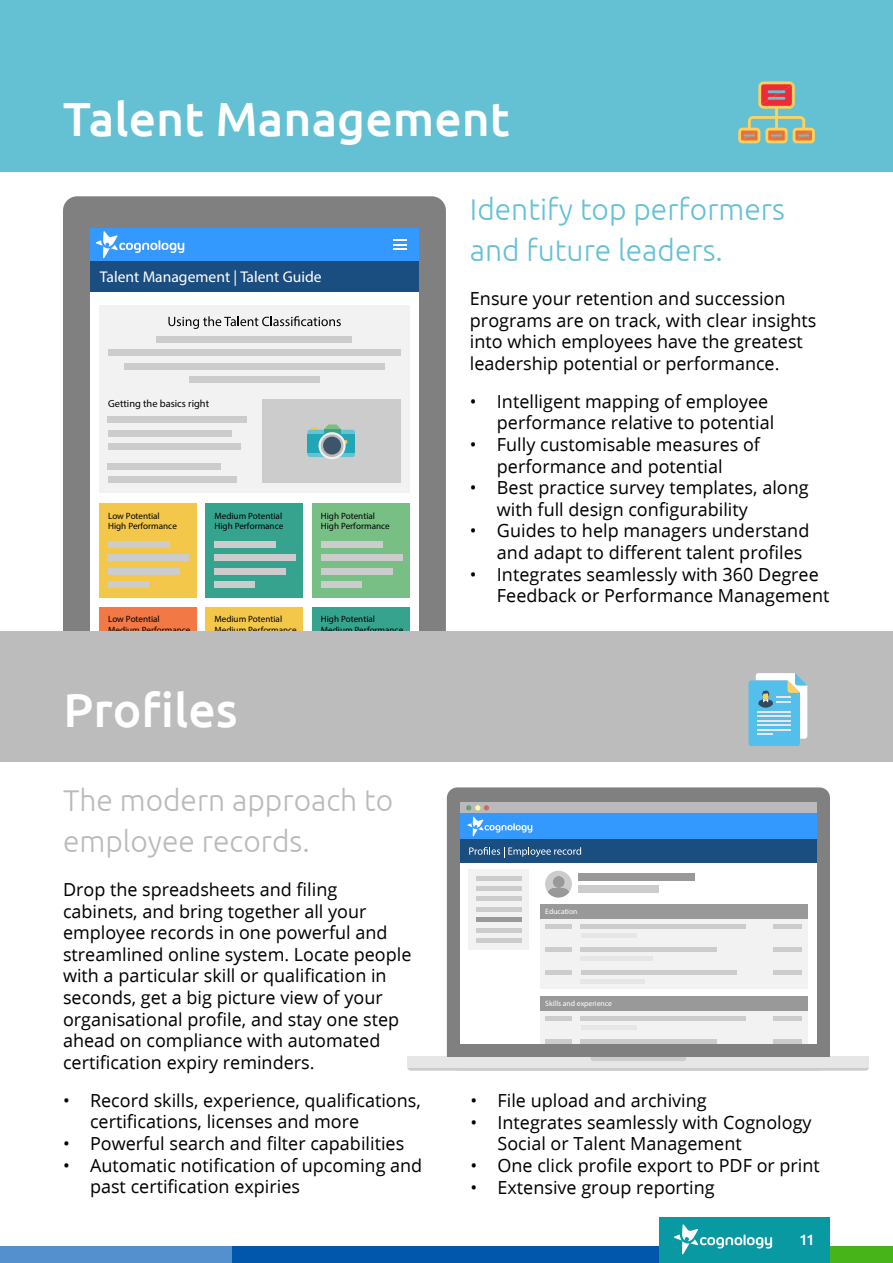
<style>
.page{position:relative;width:893px;height:1263px;background:#fff}
.page>*{position:absolute;margin:0;border:0;box-sizing:border-box;transform-origin:0 0}
.t1{font:500 48px "Ubuntu";color:#fff}
.t2{font:300 30px/41.2px "Ubuntu";color:#63c2d4}
.t3{font:300 30px/41.2px "Ubuntu";color:#bababa}
.t4{font:18px/21.6px "Open Sans";color:#000}
.t5{font:15.6px "Myriad Pro";color:#fff}
.t6{font:500 15px "Ubuntu";color:#fff}
.t7{font:10.35px "Myriad Pro";color:#000}
.t8{font:9.15px/10.9px "Myriad Pro";color:#000}
.t9{font:7.65px "Myriad Pro";color:#fff}
</style>
<div class="page">
<div style="left:63px;top:196px;width:383px;height:526px;background:#808080;border-radius:14px"></div>
<div style="left:90px;top:228px;width:329px;height:443px;background:#fff"></div>
<div style="left:90px;top:261px;width:329px;height:31px;background:#1a4d80"></div>
<div style="left:90px;top:228px;width:329px;height:33px;background:#39f"></div>
<svg style="left:96px;top:231px;width:88px;height:27px"></svg>
<svg style="left:394px;top:239px;width:13px;height:11px"></svg>
<div style="left:99px;top:305px;width:310px;height:188px;background:#f2f2f2"></div>
<div style="left:157px;top:336px;width:195px;height:7px;background:#ccc"></div>
<svg style="left:168px;top:316px;width:173px;height:13px"></svg>
<div style="left:108px;top:349px;width:292px;height:7px;background:#ccc"></div>
<div style="left:124px;top:363px;width:260px;height:6px;background:#ccc"></div>
<div style="left:189px;top:376px;width:130px;height:6px;background:#ccc"></div>
<div style="left:262px;top:400px;width:138px;height:83px;background:#ccc"></div>
<svg style="left:311px;top:427px;width:6px;height:3px"></svg>
<div style="left:307px;top:430px;width:48px;height:27px;background:#63c2d4;border-radius:2px"></div>
<div style="left:324px;top:429px;width:17px;height:5px;background:#36a38f"></div>
<svg style="left:324px;top:424px;width:17px;height:5px"></svg>
<div style="left:307px;top:434px;width:48px;height:18px;background:#21a6b8"></div>
<svg style="left:318px;top:432px;width:28px;height:27px"></svg>
<svg style="left:321px;top:434px;width:22px;height:23px"></svg>
<div style="left:323px;top:437px;width:18px;height:17px;background:#3d546b;border-radius:50%"></div>
<div style="left:108px;top:417px;width:139px;height:6px;background:#ccc"></div>
<div style="left:108px;top:430px;width:123px;height:7px;background:#ccc"></div>
<div style="left:108px;top:443px;width:132px;height:7px;background:#ccc"></div>
<div style="left:108px;top:463px;width:113px;height:7px;background:#ccc"></div>
<div style="left:108px;top:476px;width:129px;height:7px;background:#ccc"></div>
<div style="left:99px;top:503px;width:98px;height:95px;background:#f2c74a"></div>
<div style="left:109px;top:541px;width:61px;height:7px;background:#ccc"></div>
<div style="left:108px;top:554px;width:81px;height:7px;background:#ccc"></div>
<div style="left:108px;top:568px;width:71px;height:7px;background:#ccc"></div>
<div style="left:108px;top:581px;width:41px;height:7px;background:#ccc"></div>
<div style="left:312px;top:503px;width:97px;height:95px;background:#78bf85"></div>
<div style="left:321px;top:541px;width:61px;height:7px;background:#ccc"></div>
<div style="left:321px;top:554px;width:81px;height:7px;background:#ccc"></div>
<div style="left:321px;top:568px;width:72px;height:7px;background:#ccc"></div>
<div style="left:321px;top:581px;width:41px;height:7px;background:#ccc"></div>
<div style="left:205px;top:503px;width:98px;height:95px;background:#36a38f"></div>
<div style="left:214px;top:541px;width:62px;height:7px;background:#ccc"></div>
<div style="left:214px;top:554px;width:82px;height:7px;background:#ccc"></div>
<div style="left:214px;top:568px;width:72px;height:7px;background:#ccc"></div>
<div style="left:214px;top:581px;width:41px;height:7px;background:#ccc"></div>
<div style="left:99px;top:606px;width:98px;height:95px;background:#f27845"></div>
<div style="left:312px;top:606px;width:97px;height:95px;background:#36a38f"></div>
<div style="left:205px;top:606px;width:98px;height:95px;background:#f2c74a"></div>
<div style="left:0;top:1246px;width:893px;height:17px;background:#5490cd"></div>
<div style="left:232px;top:1246px;width:661px;height:17px;background:#0057ab"></div>
<div style="left:830px;top:1246px;width:63px;height:17px;background:#47b51a"></div>
<div style="left:660px;top:1217px;width:170px;height:46px;background:#0899a3"></div>
<svg style="left:674px;top:1224px;width:98px;height:30px"></svg>
<div style="left:0;top:0;width:893px;height:171px;background:#63c1d3"></div>
<div style="left:0;top:631px;width:893px;height:131px;background:#bbbcbb"></div>
<svg style="left:738px;top:81px;width:77px;height:62px"></svg>
<svg style="left:748px;top:673px;width:59px;height:73px"></svg>
<div style="left:447px;top:787px;width:383px;height:283px;background:#808080;border-radius:10px"></div>
<div style="left:460px;top:802px;width:356px;height:242px;background:#fff"></div>
<svg style="left:407px;top:1063px;width:462px;height:8px;fill:#d3d3d3"></svg>
<div style="left:407px;top:1056px;width:462px;height:11px;background:#e6e6e6"></div>
<svg style="left:590px;top:1051px;width:96px;height:10px"></svg>
<div style="left:460px;top:802px;width:356px;height:11px;background:#bababa"></div>
<svg style="left:466px;top:805px;width:23px;height:6px"></svg>
<div style="left:460px;top:839px;width:356px;height:23px;background:#1a4d80"></div>
<div style="left:460px;top:813px;width:356px;height:26px;background:#39f"></div>
<svg style="left:469px;top:847px;width:112px;height:10px"></svg>
<svg style="left:467px;top:817px;width:65px;height:19px"></svg>
<div style="left:468px;top:869px;width:61px;height:81px;background:#f2f2f2"></div>
<hr style="left:476px;top:876px;width:46px;height:4px;background:#ccc">
<div style="left:476px;top:886px;width:46px;height:5px;background:#ccc"></div>
<div style="left:476px;top:896px;width:46px;height:5px;background:#ccc"></div>
<div style="left:476px;top:907px;width:46px;height:5px;background:#ccc"></div>
<div style="left:476px;top:917px;width:46px;height:5px;background:#999"></div>
<div style="left:476px;top:938px;width:46px;height:5px;background:#ccc"></div>
<hr style="left:476px;top:928px;width:46px;height:4px;background:#ccc">
<div style="left:540px;top:918px;width:268px;height:71px;background:#f2f2f2"></div>
<div style="left:540px;top:904px;width:268px;height:14px;background:#999"></div>
<svg style="left:545px;top:871px;width:27px;height:27px"></svg>
<div style="left:581px;top:924px;width:165px;height:5px;background:#ccc"></div>
<div style="left:545px;top:924px;width:27px;height:5px;background:#ccc"></div>
<div style="left:581px;top:956px;width:72px;height:5px;background:#e6e6e6"></div>
<div style="left:581px;top:933px;width:55px;height:5px;background:#e6e6e6"></div>
<div style="left:581px;top:947px;width:136px;height:5px;background:#ccc"></div>
<div style="left:773px;top:924px;width:29px;height:5px;background:#ccc"></div>
<div style="left:773px;top:970px;width:29px;height:5px;background:#ccc"></div>
<div style="left:578px;top:873px;width:116px;height:7px;background:#999"></div>
<div style="left:578px;top:885px;width:80px;height:7px;background:#ccc"></div>
<div style="left:545px;top:947px;width:27px;height:5px;background:#ccc"></div>
<div style="left:545px;top:970px;width:27px;height:5px;background:#ccc"></div>
<div style="left:581px;top:979px;width:64px;height:5px;background:#e6e6e6"></div>
<div style="left:581px;top:970px;width:155px;height:5px;background:#ccc"></div>
<div style="left:773px;top:947px;width:29px;height:5px;background:#ccc"></div>
<div style="left:540px;top:1011px;width:268px;height:43px;background:#f2f2f2"></div>
<div style="left:540px;top:996px;width:268px;height:15px;background:#999"></div>
<div style="left:581px;top:1016px;width:165px;height:5px;background:#ccc"></div>
<div style="left:545px;top:1016px;width:27px;height:5px;background:#ccc"></div>
<div style="left:581px;top:1025px;width:55px;height:5px;background:#e6e6e6"></div>
<div style="left:581px;top:1039px;width:136px;height:5px;background:#ccc"></div>
<div style="left:773px;top:1016px;width:29px;height:5px;background:#ccc"></div>
<div style="left:545px;top:1039px;width:27px;height:5px;background:#ccc"></div>
<div style="left:773px;top:1039px;width:29px;height:5px;background:#ccc"></div>
<div style="left:447px;top:1044px;width:382px;height:12px;background:#808080"></div>
<h1 class="t1" style="left:63px;top:88px;width:448px">Talent Management</h1>
<p class="t5" style="left:100px;top:267px;width:223px">Talent Management | Talent Guide</p>
<p class="t7" style="left:108px;top:397px;width:103px">Getting the basics right</p>
<p class="t8" style="left:108px;top:510px;width:70px">Low Potential<br>High Performance</p>
<p class="t8" style="left:321px;top:510px;width:70px">High Potential<br>High Performance</p>
<p class="t8" style="left:214px;top:510px;width:70px">Medium Potential<br>High Performance</p>
<p class="t8" style="left:108px;top:613px;width:84px">Low Potential<br>Medium Performance</p>
<p class="t8" style="left:321px;top:613px;width:84px">High Potential<br>Medium Performance</p>
<p class="t8" style="left:214px;top:613px;width:84px">Medium Potential<br>Medium Performance</p>
<h1 class="t1" style="left:64px;top:679px;width:176px">Profiles</h1>
<h2 class="t3" style="left:63px;top:779px;width:332px">The modern approach to employee records.</h2>
<p class="t4" style="left:63px;top:879px;width:350px">Drop the spreadsheets and filing cabinets, and bring together all your employee records in one powerful and streamlined online system. Locate people with a particular skill or qualification in seconds, get a big picture view of your organisational profile, and stay one step ahead on compliance with automated certification expiry reminders.</p>
<p class="t4" style="left:90px;top:1090px;width:332px;text-indent:-27px">• Record skills, experience, qualifications, certifications, licenses and more</p>
<p class="t4" style="left:63px;top:1133px;width:343px">• Powerful search and filter capabilities</p>
<p class="t4" style="left:90px;top:1154px;width:334px;text-indent:-27px">• Automatic notification of upcoming and past certification expiries</p>
<h2 class="t2" style="left:470px;top:188px;width:316px">Identify top performers and future leaders.</h2>
<p class="t4" style="left:470px;top:288px;width:348px">Ensure your retention and succession programs are on track, with clear insights into which employees have the greatest leadership potential or performance.</p>
<p class="t4" style="left:497px;top:391px;width:279px;text-indent:-27px">• Intelligent mapping of employee performance relative to potential</p>
<p class="t4" style="left:470px;top:434px;width:292px;text-align:center">• Fully customisable measures of performance and potential</p>
<p class="t4" style="left:497px;top:477px;width:313px;text-indent:-27px">• Best practice survey templates, along with full design configurability</p>
<p class="t4" style="left:497px;top:520px;width:314px;text-indent:-27px">• Guides to help managers understand and adapt to different talent profiles</p>
<p class="t4" style="left:497px;top:563px;width:334px;text-indent:-27px">• Integrates seamlessly with 360 Degree<br>Feedback or Performance Management</p>
<p class="t9" style="left:545px;top:906px;width:34px">Education</p>
<p class="t9" style="left:545px;top:999px;width:68px">Skills and experience</p>
<p class="t4" style="left:470px;top:1090px;width:238px">• File upload and archiving</p>
<p class="t4" style="left:497px;top:1112px;width:316px;text-indent:-27px">• Integrates seamlessly with Cognology<br>Social or Talent Management</p>
<p class="t4" style="left:470px;top:1155px;width:351px">• One click profile export to PDF or print</p>
<p class="t4" style="left:470px;top:1177px;width:246px">• Extensive group reporting</p>
<p class="t6" style="left:799px;top:1230px;width:17px">11</p>
</div>
